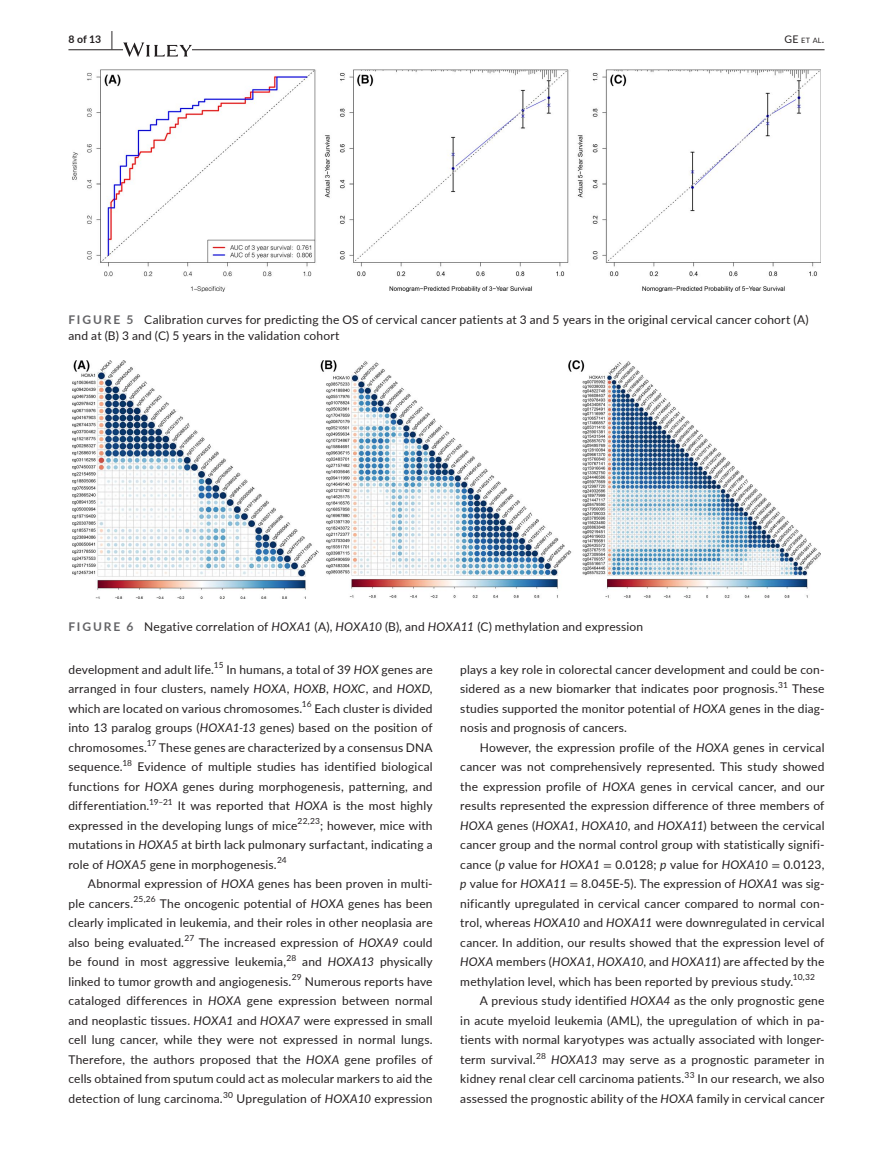
<style>
.page{position:relative;width:893px;height:1174px;background:#fff}
.page>*{position:absolute;margin:0;border:0;box-sizing:border-box;transform-origin:0 0}
.t1{font:12px/19.5px "Lato";letter-spacing:.015em;color:#231f20;text-align:justify}
.t2{font:700 10.5px "Lato";color:#231f20}
.t3{font:8.4px "Lato";color:#231f20}
.t4{font:7.35px "Lato";color:#231f20}
.s1{font-size:19.5px}
.s2{font-size:10.5px}
.s3{font-weight:700;color:#636366}
.s4{font-style:italic}
.s5{font-family:"STIX"}
</style>
<div class="page">
<hr style="left:68px;top:49px;width:756px;height:1px;background:#231f20">
<svg style="left:123px;top:42px;width:69px;height:15px"></svg>
<img style="left:72px;top:69px;width:749px;height:222px">
<img style="left:72px;top:360px;width:749px;height:239px">
<p class="t2" style="left:68px;top:31px;width:46px">8 of 13 <span class="s1">|</span></p>
<p class="t4" style="left:784px;top:35px;width:42px"><span class="s2">GE</span> et al<span class="s2">.</span></p>
<p class="t1" style="left:68px;top:310px;width:742px;line-height:16.5px"><span class="s3">FIGURE 5</span> Calibration curves for predicting the OS of cervical cancer patients at 3 and 5 years in the original cervical cancer cohort (A) and at (B) 3 and (C) 5 years in the validation cohort</p>
<p class="t1" style="left:68px;top:616px;width:576px"><span class="s3">FIGURE 6</span> Negative correlation of <span class="s4">HOXA1</span> (A), <span class="s4">HOXA10</span> (B), and <span class="s4">HOXA11</span> (C) methylation and expression</p>
<p class="t1" style="left:68px;top:659px;width:147px">development and adult life.</p>
<p class="t3" style="left:214px;top:659px;width:11px">15</p>
<p class="t1" style="left:68px;top:659px;width:366px;text-indent:158px">In humans, a total of 39 <span class="s4">HOX</span> genes are arranged in four clusters, namely <span class="s4">HOXA</span>, <span class="s4">HOXB</span>, <span class="s4">HOXC</span>, and <span class="s4">HOXD</span>, which are located on various chromosomes.</p>
<p class="t3" style="left:302px;top:698px;width:11px">16</p>
<p class="t1" style="left:68px;top:698px;width:366px;text-indent:246px">Each cluster is divided into 13 paralog groups (<span class="s4">HOXA1-13</span> genes) based on the position of chromosomes.</p>
<p class="t3" style="left:147px;top:737px;width:11px">17</p>
<p class="t1" style="left:159px;top:737px;width:275px">These genes are characterized by a consensus DNA</p>
<p class="t3" style="left:122px;top:757px;width:11px">18</p>
<p class="t1" style="left:68px;top:756px;width:366px;text-indent:69px">Evidence of multiple studies has identified biological functions for <span class="s4">HOXA</span> genes during morphogenesis, patterning, and differentiation.<sup>19–21</sup> It was reported that <span class="s4">HOXA</span> is the most highly expressed in the developing lungs of mice</p>
<p class="t1" style="left:68px;top:756px;width:56px">sequence.</p>
<p class="t3" style="left:298px;top:815px;width:24px">22,23</p>
<p class="t1" style="left:68px;top:815px;width:366px;text-indent:252px">; however, mice with mutations in <span class="s4">HOXA5</span> at birth lack pulmonary surfactant, indicating a role of <span class="s4">HOXA5</span> gene in morphogenesis.</p>
<p class="t3" style="left:277px;top:854px;width:11px">24</p>
<p class="t1" style="left:68px;top:873px;width:366px;text-indent:19px">Abnormal expression of <span class="s4">HOXA</span> genes has been proven in multi&shy;ple cancers.</p>
<p class="t3" style="left:134px;top:893px;width:24px">25,26</p>
<p class="t1" style="left:68px;top:893px;width:366px;text-indent:91px">The oncogenic potential of <span class="s4">HOXA</span> genes has been clearly implicated in leukemia, and their roles in other neoplasia are also being evaluated.</p>
<p class="t3" style="left:184px;top:932px;width:11px">27</p>
<p class="t1" style="left:68px;top:932px;width:366px;text-indent:130px">The increased expression of <span class="s4">HOXA9</span> could be found in most aggressive leukemia,</p>
<p class="t3" style="left:287px;top:952px;width:11px">28</p>
<p class="t1" style="left:68px;top:951px;width:366px;text-indent:234px">and <span class="s4">HOXA13</span> physically linked to tumor growth and angiogenesis.<sup>29</sup> Numerous reports have cataloged differences in <span class="s4">HOXA</span> gene expression between normal and neoplastic tissues. <span class="s4">HOXA1</span> and <span class="s4">HOXA7</span> were expressed in small cell lung cancer, while they were not expressed in normal lungs.<br>Therefore, the authors proposed that the <span class="s4">HOXA</span> gene profiles of cells obtained from sputum could act as molecular markers to aid the detection of lung carcinoma.<sup>30</sup> Upregulation of <span class="s4">HOXA10</span> expression</p>
<p class="t1" style="left:460px;top:659px;width:366px">plays a key role in colorectal cancer development and could be con&shy;sidered as a new biomarker that indicates poor prognosis.</p>
<p class="t3" style="left:778px;top:679px;width:11px">31</p>
<p class="t1" style="left:460px;top:678px;width:366px;text-indent:332px">These studies supported the monitor potential of <span class="s4">HOXA</span> genes in the diag&shy;nosis and prognosis of cancers.</p>
<p class="t1" style="left:480px;top:737px;width:346px">However, the expression profile of the <span class="s4">HOXA</span> genes in cervical</p>
<p class="t1" style="left:460px;top:756px;width:366px">cancer was not comprehensively represented. This study showed</p>
<p class="t1" style="left:460px;top:776px;width:366px">the expression profile of <span class="s4">HOXA</span> genes in cervical cancer, and our</p>
<p class="t1" style="left:460px;top:795px;width:366px">results represented the expression difference of three members of</p>
<p class="t1" style="left:460px;top:815px;width:366px"><span class="s4">HOXA</span> genes (<span class="s4">HOXA1</span>, <span class="s4">HOXA10</span>, and <span class="s4">HOXA11</span>) between the cervical</p>
<p class="t1" style="left:460px;top:834px;width:366px">cancer group and the normal control group with statistically signifi-</p>
<p class="t1" style="left:460px;top:854px;width:366px">cance (<span class="s4">p</span> value for <span class="s4">HOXA1</span> <span class="s5">=</span> 0.0128; <span class="s4">p</span> value for <span class="s4">HOXA10</span> <span class="s5">=</span> 0.0123,</p>
<p class="t1" style="left:460px;top:873px;width:366px"><span class="s4">p</span> value for <span class="s4">HOXA11</span> <span class="s5">=</span> 8.045E-5). The expression of <span class="s4">HOXA1</span> was sig-</p>
<p class="t1" style="left:460px;top:893px;width:366px">nificantly upregulated in cervical cancer compared to normal con-</p>
<p class="t1" style="left:460px;top:912px;width:366px">trol, whereas <span class="s4">HOXA10</span> and <span class="s4">HOXA11</span> were downregulated in cervical</p>
<p class="t1" style="left:460px;top:932px;width:366px">cancer. In addition, our results showed that the expression level of</p>
<p class="t1" style="left:460px;top:951px;width:366px"><span class="s4">HOXA</span> members (<span class="s4">HOXA1</span>, <span class="s4">HOXA10</span>, and <span class="s4">HOXA11</span>) are affected by the</p>
<p class="t1" style="left:460px;top:971px;width:356px">methylation level, which has been reported by previous study.<sup>10,32</sup></p>
<p class="t1" style="left:480px;top:990px;width:346px">A previous study identified <span class="s4">HOXA4</span> as the only prognostic gene</p>
<p class="t1" style="left:460px;top:1010px;width:366px">in acute myeloid leukemia (AML), the upregulation of which in pa-</p>
<p class="t1" style="left:460px;top:1029px;width:366px">tients with normal karyotypes was actually associated with longer-</p>
<p class="t1" style="left:460px;top:1049px;width:366px">term survival.<sup>28</sup> <span class="s4">HOXA13</span> may serve as a prognostic parameter in</p>
<p class="t1" style="left:460px;top:1068px;width:366px">kidney renal clear cell carcinoma patients.<sup>33</sup> In our research, we also</p>
<p class="t1" style="left:460px;top:1088px;width:366px">assessed the prognostic ability of the <span class="s4">HOXA</span> family in cervical cancer</p>
</div>
